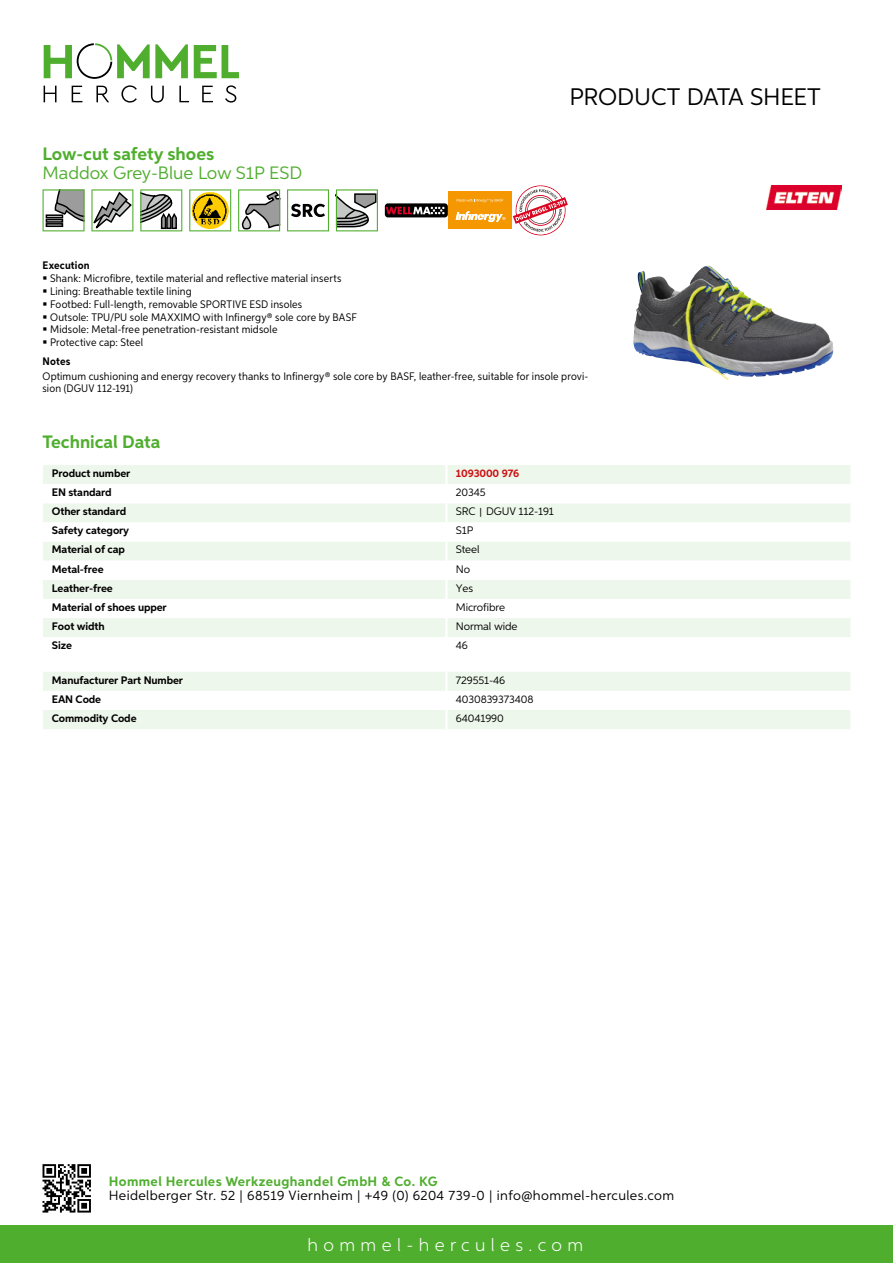
<style>
.page{position:relative;width:893px;height:1263px;background:#fff}
.page>*{position:absolute;margin:0;border:0;box-sizing:border-box;transform-origin:0 0}
.t1{font:24px "Aspira";letter-spacing:-.01em;color:#000}
.t2{font:700 18px "Aspira";color:#50ae2f}
.t3{font:18px "Aspira";color:#50ae2f}
.t4{font:300 18px "Aspira";letter-spacing:.3em;color:#fff}
.t5{font:13.5px "Aspira";letter-spacing:.03em;color:#000}
.t6{font:700 13.5px "Aspira";letter-spacing:.03em;color:#50ae2f}
.t7{font:10.95px/12.8px "Aspira Nar";letter-spacing:.015em;color:#000}
.t8{font:700 10.95px "Aspira";letter-spacing:-.01em;color:#000}
.t9{font:10.95px "Aspira";letter-spacing:-.01em;color:#000}
.t10{font:700 10.95px "Aspira Nar";letter-spacing:.015em;color:#000}
.t11{font:700 10.95px "Aspira";letter-spacing:-.01em;color:#cd1013}
.s1{font-family:"Wuerth Global";font-size:10.5px}
</style>
<div class="page">
<div style="left:0;top:1226px;width:893px;height:37px;background:#50ae2f"></div>
<svg style="left:43px;top:1164px;width:48px;height:48px"></svg>
<svg style="left:194px;top:45px;width:45px;height:33px"></svg>
<svg style="left:44px;top:43px;width:144px;height:36px"></svg>
<svg style="left:44px;top:86px;width:13px;height:16px"></svg>
<svg style="left:72px;top:86px;width:10px;height:16px"></svg>
<svg style="left:96px;top:86px;width:13px;height:16px"></svg>
<svg style="left:121px;top:85px;width:16px;height:18px"></svg>
<svg style="left:151px;top:86px;width:13px;height:17px"></svg>
<svg style="left:179px;top:86px;width:10px;height:16px"></svg>
<svg style="left:202px;top:86px;width:11px;height:16px"></svg>
<svg style="left:225px;top:85px;width:11px;height:18px"></svg>
<div style="left:43px;top:465px;width:807px;height:19px;background:#eef7eb"></div>
<svg style="left:43px;top:503px;width:807px;height:134px;fill:#eef7eb"></svg>
<hr style="left:445px;top:465px;width:3px;height:19px;background:#fff">
<hr style="left:445px;top:503px;width:3px;height:19px;background:#fff">
<hr style="left:445px;top:522px;width:3px;height:19px;background:#fff">
<hr style="left:445px;top:541px;width:3px;height:20px;background:#fff">
<hr style="left:445px;top:561px;width:3px;height:19px;background:#fff">
<hr style="left:445px;top:580px;width:3px;height:19px;background:#fff">
<hr style="left:445px;top:599px;width:3px;height:19px;background:#fff">
<hr style="left:445px;top:618px;width:3px;height:19px;background:#fff">
<svg style="left:43px;top:672px;width:807px;height:57px"></svg>
<hr style="left:445px;top:710px;width:3px;height:19px;background:#fff">
<svg style="left:43px;top:189px;width:90px;height:42px"></svg>
<svg style="left:140px;top:189px;width:42px;height:42px"></svg>
<svg style="left:189px;top:189px;width:42px;height:42px"></svg>
<svg style="left:238px;top:189px;width:42px;height:42px"></svg>
<svg style="left:287px;top:189px;width:42px;height:42px"></svg>
<svg style="left:336px;top:189px;width:42px;height:42px"></svg>
<svg style="left:385px;top:203px;width:63px;height:14px"></svg>
<svg style="left:386px;top:207px;width:59px;height:7px"></svg>
<div style="left:449px;top:206px;width:63px;height:23px;background:#f49700"></div>
<div style="left:449px;top:192px;width:63px;height:14px;background:#f49700"></div>
<svg style="left:457px;top:199px;width:46px;height:3px"></svg>
<svg style="left:456px;top:211px;width:49px;height:11px"></svg>
<svg style="left:513px;top:185px;width:55px;height:50px"></svg>
<img style="left:633px;top:266px;width:158px;height:114px">
<img style="left:766px;top:185px;width:76px;height:24px">
<h2 class="t2" style="left:43px;top:142px;width:173px">Low-cut safety shoes</h2>
<h2 class="t3" style="left:43px;top:162px;width:259px">Maddox Grey-Blue Low S1P ESD</h2>
<h1 class="t1" style="left:569px;top:82px;width:253px">Product data sh eet</h1>
<p class="t10" style="left:43px;top:259px;width:49px">Execution</p>
<p class="t7" style="left:50px;top:272px;width:308px">Shank: Microfibre, textile material and reflective material inserts Lining: Breathable textile lining<br>Footbed: Full-length, removable SPORTIVE ESD insoles<br>Outsole: TPU/PU sole MAXXIMO with Infinergy® sole core by BASF Midsole: Metal-free penetration-resistant midsole<br>Protective cap: Steel</p>
<p class="t10" style="left:43px;top:355px;width:29px">Notes</p>
<p class="t7" style="left:43px;top:370px;width:547px;line-height:12px">Optimum cushioning and energy recovery thanks to Infinergy® sole core by BASF, leather-free, suitable for insole provi&shy;sion (DGUV 112-191)</p>
<h2 class="t2" style="left:43px;top:431px;width:120px">Technical Data</h2>
<p class="t8" style="left:52px;top:466px;width:80px">Product number</p>
<p class="t11" style="left:456px;top:466px;width:65px">1093000 976</p>
<p class="t8" style="left:52px;top:486px;width:61px">EN standard</p>
<p class="t9" style="left:456px;top:486px;width:31px">20345</p>
<p class="t8" style="left:52px;top:505px;width:76px">Other standard</p>
<p class="t9" style="left:456px;top:505px;width:100px">SRC <span class="s1">|</span> DGUV 112-191</p>
<p class="t8" style="left:52px;top:524px;width:79px">Safety category</p>
<p class="t9" style="left:456px;top:524px;width:19px">S1P</p>
<p class="t8" style="left:52px;top:543px;width:75px">Material of cap</p>
<p class="t9" style="left:456px;top:543px;width:25px">Steel</p>
<p class="t8" style="left:52px;top:562px;width:53px">Metal-free</p>
<p class="t9" style="left:456px;top:562px;width:16px">No</p>
<p class="t8" style="left:52px;top:581px;width:62px">Leather-free</p>
<p class="t9" style="left:456px;top:581px;width:19px">Yes</p>
<p class="t8" style="left:52px;top:600px;width:116px">Material of shoes upper</p>
<p class="t9" style="left:456px;top:600px;width:51px">Microfibre</p>
<p class="t8" style="left:52px;top:619px;width:54px">Foot width</p>
<p class="t9" style="left:456px;top:620px;width:63px">Normal wide</p>
<p class="t8" style="left:52px;top:639px;width:22px">Size</p>
<p class="t9" style="left:456px;top:639px;width:14px">46</p>
<p class="t8" style="left:52px;top:673px;width:133px">Manufacturer Part Number</p>
<p class="t9" style="left:456px;top:673px;width:51px">729551-46</p>
<p class="t8" style="left:52px;top:692px;width:51px">EAN Code</p>
<p class="t9" style="left:456px;top:692px;width:79px">4030839373408</p>
<p class="t8" style="left:52px;top:711px;width:86px">Commodity Code</p>
<p class="t9" style="left:456px;top:711px;width:49px">64041990</p>
<p class="t6" style="left:109px;top:1172px;width:330px">Hommel Hercules Werkzeughandel GmbH &amp; Co. KG</p>
<p class="t5" style="left:109px;top:1187px;width:567px">Heidelberger Str. 52 | 68519 Viernheim | +49 (0) 6204 739-0 | info@hommel-hercules.com</p>
<h2 class="t4" style="left:307px;top:1234px;width:277px">hommel-hercules.com</h2>
</div>
